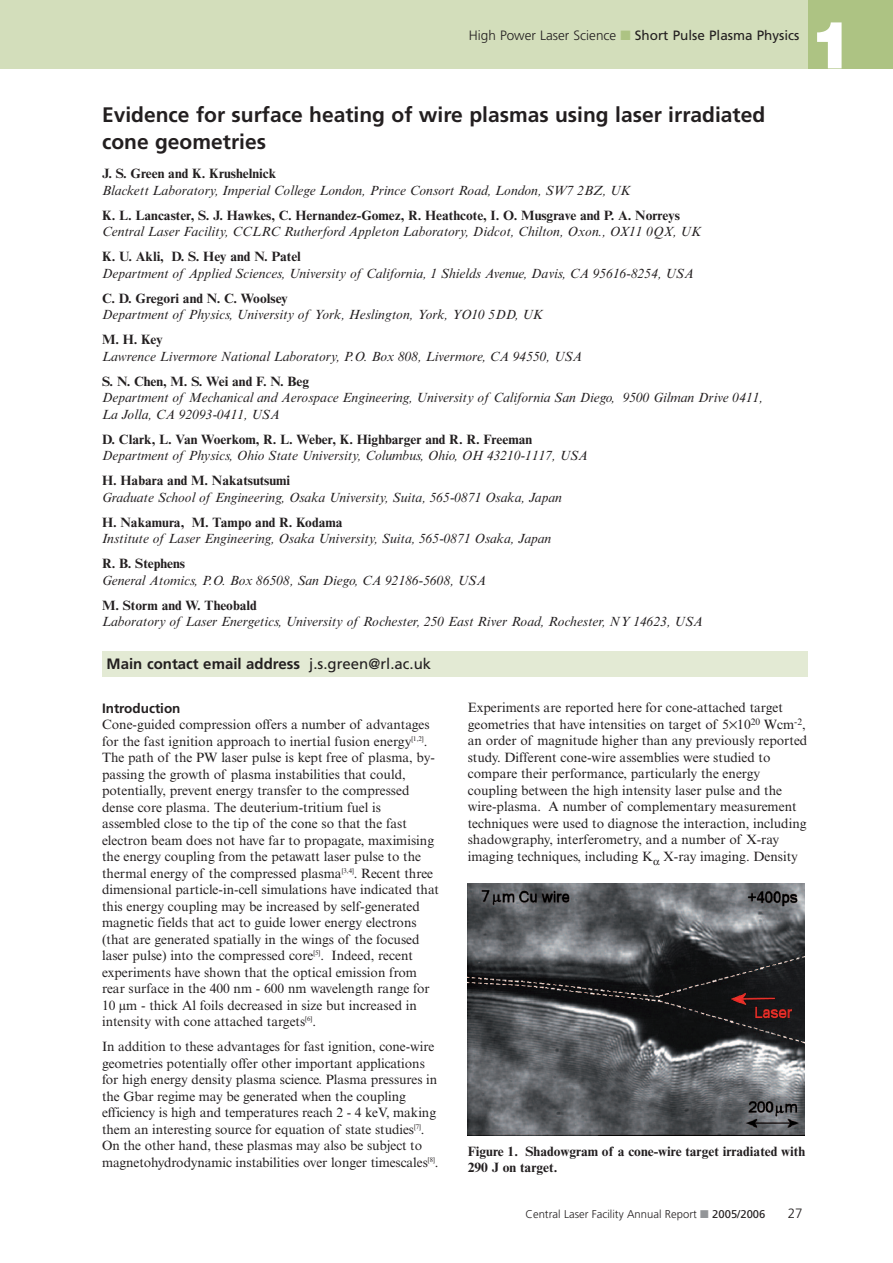
<style>
.page{position:relative;width:893px;height:1263px;background:#fff}
.page>*{position:absolute;margin:0;border:0;box-sizing:border-box;transform-origin:0 0}
.t1{font:900 66px "Helvetica Neue";color:#fff}
.t2{font:700 21px/27px "Frutiger";color:#231f20}
.t3{font:700 15px "Frutiger";color:#231f20}
.t4{font:13.5px/16.5px "Times NRMT";color:#231f20}
.t5{font:italic 13.5px/16.5px "Times NRMT";color:#231f20}
.t6{font:700 13.5px/16.5px "Times NRMT";color:#231f20}
.t7{font:13.5px "Frutiger";color:#231f20}
.t8{font:700 13.5px "Frutiger";color:#231f20}
.t9{font:300 13.5px "Frutiger";color:#231f20}
.t10{font:300 11.25px "Frutiger";color:#231f20}
.s1{font-weight:300}
.s2{color:#adc383}
.s3{font-weight:400}
.s4{color:#939598}
</style>
<div class="page">
<div style="left:808px;top:0;width:85px;height:68px;background:#adc383"></div>
<div style="left:0;top:0;width:808px;height:68px;background:#d3debb"></div>
<div style="left:102px;top:652px;width:706px;height:25px;background:#e3ead4"></div>
<img style="left:468px;top:884px;width:336px;height:252px">
<p class="t7" style="left:469px;top:30px;width:332px"><span class="s1">High Power Laser Science</span> <span class="s2">■</span> Short Pulse Plasma Physics</p>
<h1 class="t1" style="left:809px;top:21px;width:46px">1</h1>
<h2 class="t2" style="left:102px;top:103px;width:665px">Evidence for surface heating of wire plasmas using laser irradiated cone geometries</h2>
<p class="t6" style="left:102px;top:167px;width:176px">J. S. Green and K. Krushelnick</p>
<p class="t5" style="left:102px;top:183px;width:530px">Blackett Laboratory, Imperial College London, Prince Consort Road, London, SW7 2BZ, UK</p>
<p class="t6" style="left:102px;top:208px;width:579px">K. L. Lancaster, S. J. Hawkes, C. Hernandez-Gomez, R. Heathcote, I. O. Musgrave and P. A. Norreys</p>
<p class="t5" style="left:102px;top:225px;width:600px">Central Laser Facility, CCLRC Rutherford Appleton Laboratory, Didcot, Chilton, Oxon., OX11 0QX, UK</p>
<p class="t6" style="left:102px;top:250px;width:200px">K. U. Akli, D. S. Hey and N. Patel</p>
<p class="t5" style="left:102px;top:266px;width:593px">Department of Applied Sciences, University of California, 1 Shields Avenue, Davis, CA 95616-8254, USA</p>
<p class="t6" style="left:102px;top:291px;width:187px">C. D. Gregori and N. C. Woolsey</p>
<p class="t5" style="left:102px;top:308px;width:442px">Department of Physics, University of York, Heslington, York, YO10 5DD, UK</p>
<p class="t6" style="left:102px;top:333px;width:62px">M. H. Key</p>
<p class="t5" style="left:102px;top:349px;width:482px">Lawrence Livermore National Laboratory, P.O. Box 808, Livermore, CA 94550, USA</p>
<p class="t6" style="left:102px;top:374px;width:209px">S. N. Chen, M. S. Wei and F. N. Beg</p>
<p class="t5" style="left:102px;top:391px;width:663px">Department of Mechanical and Aerospace Engineering, University of California San Diego, 9500 Gilman Drive 0411,<br>La Jolla, CA 92093-0411, USA</p>
<p class="t6" style="left:102px;top:432px;width:432px">D. Clark, L. Van Woerkom, R. L. Weber, K. Highbarger and R. R. Freeman</p>
<p class="t5" style="left:102px;top:449px;width:487px">Department of Physics, Ohio State University, Columbus, Ohio, OH 43210-1117, USA</p>
<p class="t6" style="left:102px;top:474px;width:190px">H. Habara and M. Nakatsutsumi</p>
<p class="t5" style="left:102px;top:490px;width:461px">Graduate School of Engineering, Osaka University, Suita, 565-0871 Osaka, Japan</p>
<p class="t6" style="left:102px;top:515px;width:242px">H. Nakamura, M. Tampo and R. Kodama</p>
<p class="t5" style="left:102px;top:532px;width:451px">Institute of Laser Engineering, Osaka University, Suita, 565-0871 Osaka, Japan</p>
<p class="t6" style="left:102px;top:557px;width:85px">R. B. Stephens</p>
<p class="t5" style="left:102px;top:573px;width:386px">General Atomics, P.O. Box 86508, San Diego, CA 92186-5608, USA</p>
<p class="t6" style="left:102px;top:598px;width:156px">M. Storm and W. Theobald</p>
<p class="t5" style="left:102px;top:615px;width:602px">Laboratory of Laser Energetics, University of Rochester, 250 East River Road, Rochester, NY 14623, USA</p>
<p class="t3" style="left:107px;top:658px;width:326px">Main contact email address <span class="s3">j.s.green@rl.ac.uk</span></p>
<p class="t8" style="left:102px;top:702px;width:80px">Introduction</p>
<p class="t4" style="left:102px;top:718px;width:338px">Cone-guided compression offers a number of advantages for the fast ignition approach to inertial fusion energy<sup>[1,2]</sup>.<br>The path of the PW laser pulse is kept free of plasma, by&shy;passing the growth of plasma instabilities that could, potentially, prevent energy transfer to the compressed dense core plasma. The deuterium-tritium fuel is assembled close to the tip of the cone so that the fast electron beam does not have far to propagate, maximising the energy coupling from the petawatt laser pulse to the thermal energy of the compressed plasma<sup>[3,4]</sup>. Recent three dimensional particle-in-cell simulations have indicated that this energy coupling may be increased by self-generated magnetic fields that act to guide lower energy electrons (that are generated spatially in the wings of the focused laser pulse) into the compressed core<sup>[5]</sup>. Indeed, recent experiments have shown that the optical emission from rear surface in the 400 nm - 600 nm wavelength range for 10 µm - thick Al foils decreased in size but increased in intensity with cone attached targets<sup>[6]</sup>.</p>
<p class="t4" style="left:102px;top:1040px;width:338px">In addition to these advantages for fast ignition, cone-wire geometries potentially offer other important applications for high energy density plasma science. Plasma pressures in the Gbar regime may be generated when the coupling efficiency is high and temperatures reach 2 - 4 keV, making them an interesting source for equation of state studies<sup>[7]</sup>.<br>On the other hand, these plasmas may also be subject to magnetohydrodynamic instabilities over longer timescales<sup>[8]</sup>.</p>
<p class="t4" style="left:468px;top:701px;width:341px">Experiments are reported here for cone-attached target geometries that have intensities on target of 5 10<sup>20</sup> Wcm<sup>-2</sup>, an order of magnitude higher than any previously reported study. Different cone-wire assemblies were studied to compare their performance, particularly the energy coupling between the high intensity laser pulse and the wire-plasma. A number of complementary measurement techniques were used to diagnose the interaction, including shadowgraphy, interferometry, and a number of X-ray imaging techniques, including K X-ray imaging. Density</p>
<p class="t6" style="left:468px;top:1144px;width:339px">Figure 1. Shadowgram of a cone-wire target irradiated with<br>290 J on target.</p>
<p class="t10" style="left:526px;top:1210px;width:241px">Central Laser Facility Annual Report <span class="s4">■</span> <span class="s3">2005/2006</span></p>
<p class="t9" style="left:788px;top:1208px;width:17px">27</p>
</div>
